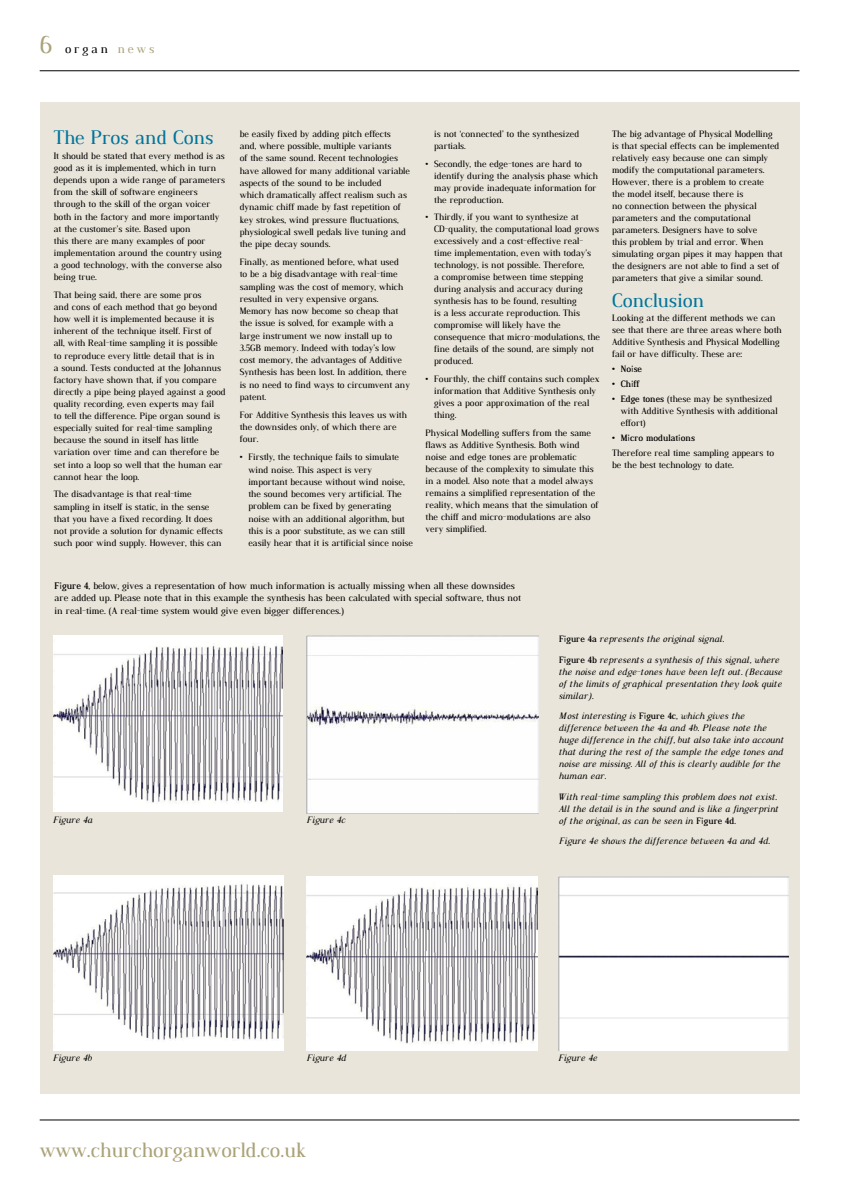
<style>
.page{position:relative;width:842px;height:1191px;background:#fff}
.page>*{position:absolute;margin:0;border:0;box-sizing:border-box;transform-origin:0 0}
.t1{font:20px "Dustismo Roman";color:#aaa278}
.t2{font:19px "Dustismo Roman";color:#00759c}
.t3{font:12px "Dustismo Roman";letter-spacing:.24em;color:#000}
.t4{font:9.3px/12.4px "Dustismo Roman";color:#000}
.t5{font:9px/12px "Dustismo Roman";color:#000}
.t6{font:italic 9px/12px "Dustismo Roman";color:#000}
.t7{font:700 9px "Dustismo Roman";color:#000}
.s1{font-size:24px;color:#aaa278}
.s2{color:#aaa278}
.s3{font-weight:700}
.s4{font-weight:700;font-style:normal}
</style>
<div class="page">
<hr style="left:40px;top:71px;width:759px;height:1px;background:#000">
<hr style="left:40px;top:1119px;width:759px;height:1px;background:#000">
<div style="left:40px;top:102px;width:759px;height:991px;background:#e9e5da"></div>
<img style="left:53px;top:636px;width:229px;height:175px">
<img style="left:53px;top:875px;width:230px;height:175px">
<img style="left:307px;top:636px;width:232px;height:177px">
<img style="left:307px;top:876px;width:230px;height:174px">
<img style="left:558px;top:876px;width:230px;height:174px">
<h3 class="t3" style="left:40px;top:40px;width:116px"><span class="s1">6</span> organ <span class="s2">news</span></h3>
<h2 class="t2" style="left:54px;top:124px;width:161px">The Pros and Cons</h2>
<p class="t5" style="left:54px;top:149px;width:173px">It should be stated that every method is as good as it is implemented, which in turn depends upon a wide range of parameters from the skill of software engineers through to the skill of the organ voicer both in the factory and more importantly at the customer’s site. Based upon<br>this there are many examples of poor implementation around the country using a good technology, with the converse also being true.</p>
<p class="t5" style="left:54px;top:288px;width:173px">That being said, there are some pros<br>and cons of each method that go beyond how well it is implemented because it is inherent of the technique itself. First of<br>all, with Real-time sampling it is possible to reproduce every little detail that is in<br>a sound. Tests conducted at the Johannus factory have shown that, if you compare directly a pipe being played against a good quality recording, even experts may fail<br>to tell the difference. Pipe organ sound is especially suited for real-time sampling because the sound in itself has little variation over time and can therefore be set into a loop so well that the human ear cannot hear the loop.</p>
<p class="t5" style="left:54px;top:488px;width:170px">The disadvantage is that real-time sampling in itself is static, in the sense that you have a fixed recording. It does not provide a solution for dynamic effects such poor wind supply. However, this can</p>
<p class="t5" style="left:240px;top:127px;width:172px">be easily fixed by adding pitch effects<br>and, where possible, multiple variants<br>of the same sound. Recent technologies have allowed for many additional variable aspects of the sound to be included<br>which dramatically affect realism such as dynamic chiff made by fast repetition of key strokes, wind pressure fluctuations, physiological swell pedals live tuning and the pipe decay sounds.</p>
<p class="t5" style="left:240px;top:255px;width:172px">Finally, as mentioned before, what used<br>to be a big disadvantage with real-time sampling was the cost of memory, which resulted in very expensive organs.<br>Memory has now become so cheap that the issue is solved, for example with a large instrument we now install up to 3.5GB memory. Indeed with today’s low cost memory, the advantages of Additive Synthesis has been lost. In addition, there is no need to find ways to circumvent any patent.</p>
<p class="t5" style="left:240px;top:408px;width:169px">For Additive Synthesis this leaves us with the downsides only, of which there are four.</p>
<p class="t5" style="left:248px;top:450px;width:166px;text-indent:-9px">• Firstly, the technique fails to simulate wind noise. This aspect is very important because without wind noise, the sound becomes very artificial. The problem can be fixed by generating noise with an additional algorithm, but this is a poor substitute, as we can still easily hear that it is artificial since noise</p>
<p class="t5" style="left:434px;top:127px;width:147px">is not ‘connected’ to the synthesized partials.</p>
<p class="t5" style="left:434px;top:157px;width:165px;text-indent:-9px">• Secondly, the edge-tones are hard to identify during the analysis phase which may provide inadequate information for the reproduction.</p>
<p class="t5" style="left:434px;top:211px;width:167px;text-indent:-9px">• Thirdly, if you want to synthesize at CD-quality, the computational load grows excessively and a cost-effective real&shy;time implementation, even with today’s technology, is not possible. Therefore,<br>a compromise between time stepping during analysis and accuracy during synthesis has to be found, resulting<br>is a less accurate reproduction. This compromise will likely have the consequence that micro-modulations, the fine details of the sound, are simply not produced.</p>
<p class="t5" style="left:434px;top:372px;width:167px;text-indent:-9px">• Fourthly, the chiff contains such complex information that Additive Synthesis only gives a poor approximation of the real thing.</p>
<p class="t5" style="left:426px;top:426px;width:174px">Physical Modelling suffers from the same flaws as Additive Synthesis. Both wind noise and edge tones are problematic because of the complexity to simulate this in a model. Also note that a model always remains a simplified representation of the reality, which means that the simulation of the chiff and micro-modulations are also very simplified.</p>
<p class="t5" style="left:612px;top:127px;width:172px">The big advantage of Physical Modelling<br>is that special effects can be implemented relatively easy because one can simply modify the computational parameters.<br>However, there is a problem to create<br>the model itself, because there is<br>no connection between the physical parameters and the computational parameters. Designers have to solve<br>this problem by trial and error. When simulating organ pipes it may happen that the designers are not able to find a set of parameters that give a similar sound.</p>
<h2 class="t2" style="left:612px;top:286px;width:94px">Conclusion</h2>
<p class="t5" style="left:612px;top:312px;width:171px">Looking at the different methods we can see that there are three areas where both Additive Synthesis and Physical Modelling fail or have difficulty. These are:</p>
<p class="t7" style="left:612px;top:363px;width:32px">• Noise</p>
<p class="t7" style="left:612px;top:377px;width:29px">• Chiff</p>
<p class="t5" style="left:621px;top:392px;width:158px;text-indent:-9px"><span class="s3">• Edge tones</span> (these may be synthesized with Additive Synthesis with additional effort)</p>
<p class="t7" style="left:612px;top:431px;width:84px">• Micro modulations</p>
<p class="t5" style="left:612px;top:446px;width:163px">Therefore real time sampling appears to be the best technology to date.</p>
<p class="t4" style="left:55px;top:579px;width:468px"><span class="s3">Figure 4</span>, below, gives a representation of how much information is actually missing when all these downsides are added up. Please note that in this example the synthesis has been calculated with special software, thus not in real-time. (A real-time system would give even bigger differences.)</p>
<p class="t6" style="left:53px;top:813px;width:41px">Figure 4a</p>
<p class="t6" style="left:307px;top:813px;width:41px">Figure 4c</p>
<p class="t6" style="left:559px;top:633px;width:167px"><span class="s4">Figure 4a</span> represents the original signal.</p>
<p class="t6" style="left:559px;top:653px;width:225px"><span class="s4">Figure 4b</span> represents a synthesis of this signal, where the noise and edge-tones have been left out. (Because of the limits of graphical presentation they look quite similar).</p>
<p class="t6" style="left:559px;top:709px;width:226px">Most interesting is <span class="s4">Figure 4c</span>, which gives the difference between the 4a and 4b. Please note the huge difference in the chiff, but also take into account that during the rest of the sample the edge tones and noise are missing. All of this is clearly audible for the human ear.</p>
<p class="t6" style="left:559px;top:790px;width:221px">With real-time sampling this problem does not exist.<br>All the detail is in the sound and is like a fingerprint of the original, as can be seen in <span class="s4">Figure 4d</span>.</p>
<p class="t6" style="left:559px;top:834px;width:212px">Figure 4e shows the difference between 4a and 4d.</p>
<p class="t6" style="left:53px;top:1051px;width:41px">Figure 4b</p>
<p class="t6" style="left:307px;top:1051px;width:42px">Figure 4d</p>
<p class="t6" style="left:558px;top:1051px;width:41px">Figure 4e</p>
<h1 class="t1" style="left:40px;top:1136px;width:268px">www.churchorganworld.co.uk</h1>
</div>
